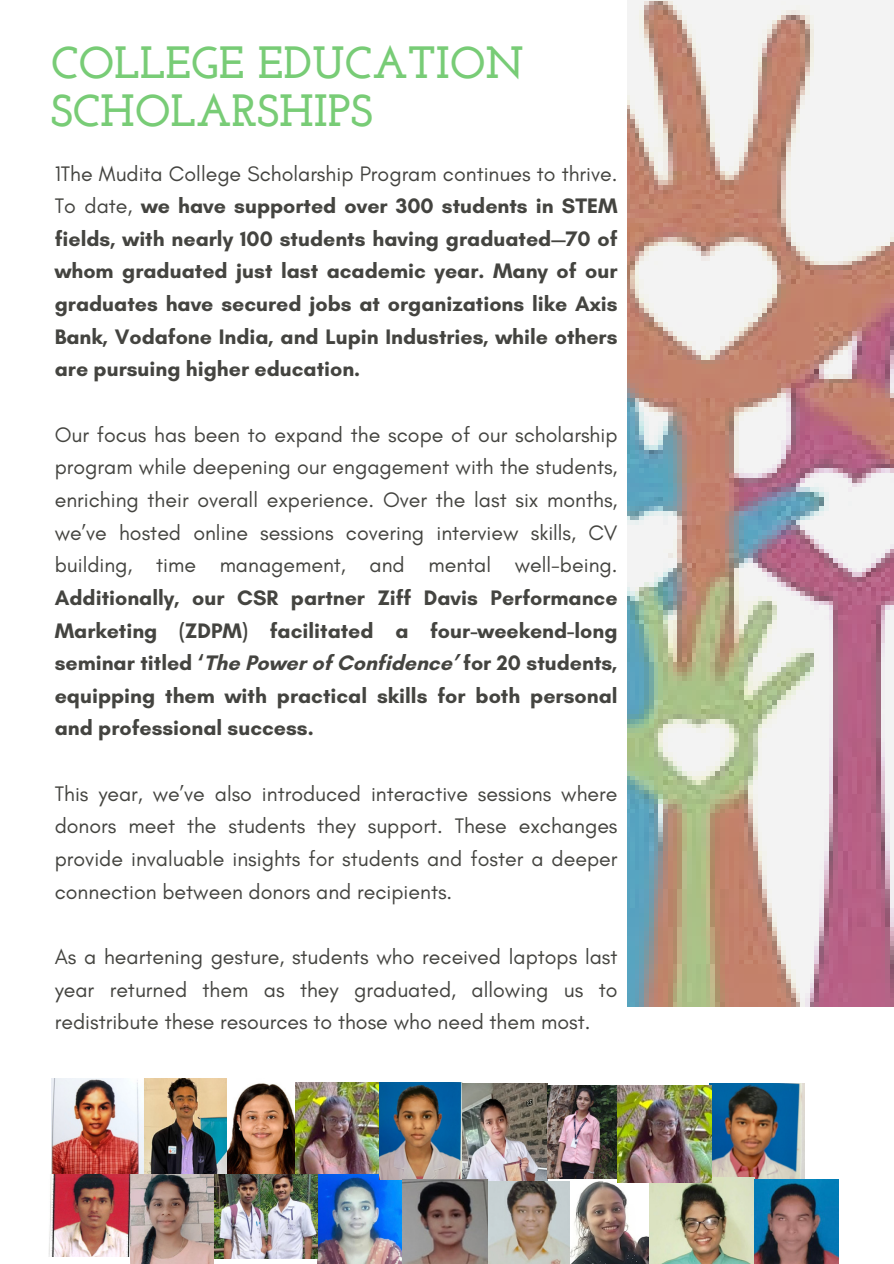
<style>
.page{position:relative;width:894px;height:1264px;background:#fff}
.page>*{position:absolute;margin:0;border:0;box-sizing:border-box;transform-origin:0 0}
.t1{font:700 45px/48.3px "Josefin Slab";color:#78cc76}
.t2{font:21.3px/32.7px "Glacial Indifference";color:#444440;text-align:justify}
.t3{font:700 21.3px/32.7px "Glacial Indifference";color:#444440;text-align:justify}
.s1{font-weight:400}
.s2{font-weight:700}
</style>
<div class="page">
<img style="left:627px;top:0;width:266px;height:1006px">
<img style="left:294px;top:1082px;width:85px;height:95px">
<img style="left:51px;top:1078px;width:93px;height:96px">
<img style="left:227px;top:1083px;width:67px;height:91px">
<img style="left:48px;top:1174px;width:82px;height:82px">
<img style="left:318px;top:1174px;width:84px;height:89px">
<img style="left:379px;top:1082px;width:83px;height:97px">
<img style="left:144px;top:1078px;width:83px;height:115px">
<img style="left:214px;top:1174px;width:103px;height:84px">
<img style="left:130px;top:1174px;width:83px;height:89px">
<img style="left:462px;top:1083px;width:85px;height:98px">
<img style="left:487px;top:1181px;width:83px;height:82px">
<img style="left:402px;top:1179px;width:85px;height:84px">
<img style="left:570px;top:1181px;width:79px;height:82px">
<img style="left:709px;top:1083px;width:95px;height:96px">
<img style="left:649px;top:1177px;width:105px;height:86px">
<img style="left:754px;top:1179px;width:84px;height:84px">
<img style="left:547px;top:1085px;width:70px;height:93px">
<img style="left:617px;top:1085px;width:93px;height:96px">
<p class="t1" style="left:51px;top:42px;width:474px">COLLEGE EDUCATION<br>SCHOLARSHIPS</p>
<p class="t3" style="left:55px;top:157px;width:564px"><span class="s1">1The Mudita College Scholarship Program continues to thrive.<br>To date,</span> we have supported over 300 students in STEM fields, with nearly 100 students having graduated—70 of whom graduated just last academic year. Many of our graduates have secured jobs at organizations like Axis Bank, Vodafone India, and Lupin Industries, while others are pursuing higher education.</p>
<p class="t2" style="left:55px;top:418px;width:564px">Our focus has been to expand the scope of our scholarship program while deepening our engagement with the students, enriching their overall experience. Over the last six months, we’ve hosted online sessions covering interview skills, CV building, time management, and mental well-being.<br><span class="s2">Additionally, our CSR partner Ziff Davis Performance Marketing (ZDPM) facilitated a four-weekend-long seminar titled ‘The Power of Confidence’ for 20 students, equipping them with practical skills for both personal and professional success.</span></p>
<p class="t2" style="left:55px;top:777px;width:564px">This year, we’ve also introduced interactive sessions where donors meet the students they support. These exchanges provide invaluable insights for students and foster a deeper connection between donors and recipients.</p>
<p class="t2" style="left:55px;top:940px;width:564px">As a heartening gesture, students who received laptops last year returned them as they graduated, allowing us to redistribute these resources to those who need them most.</p>
</div>
